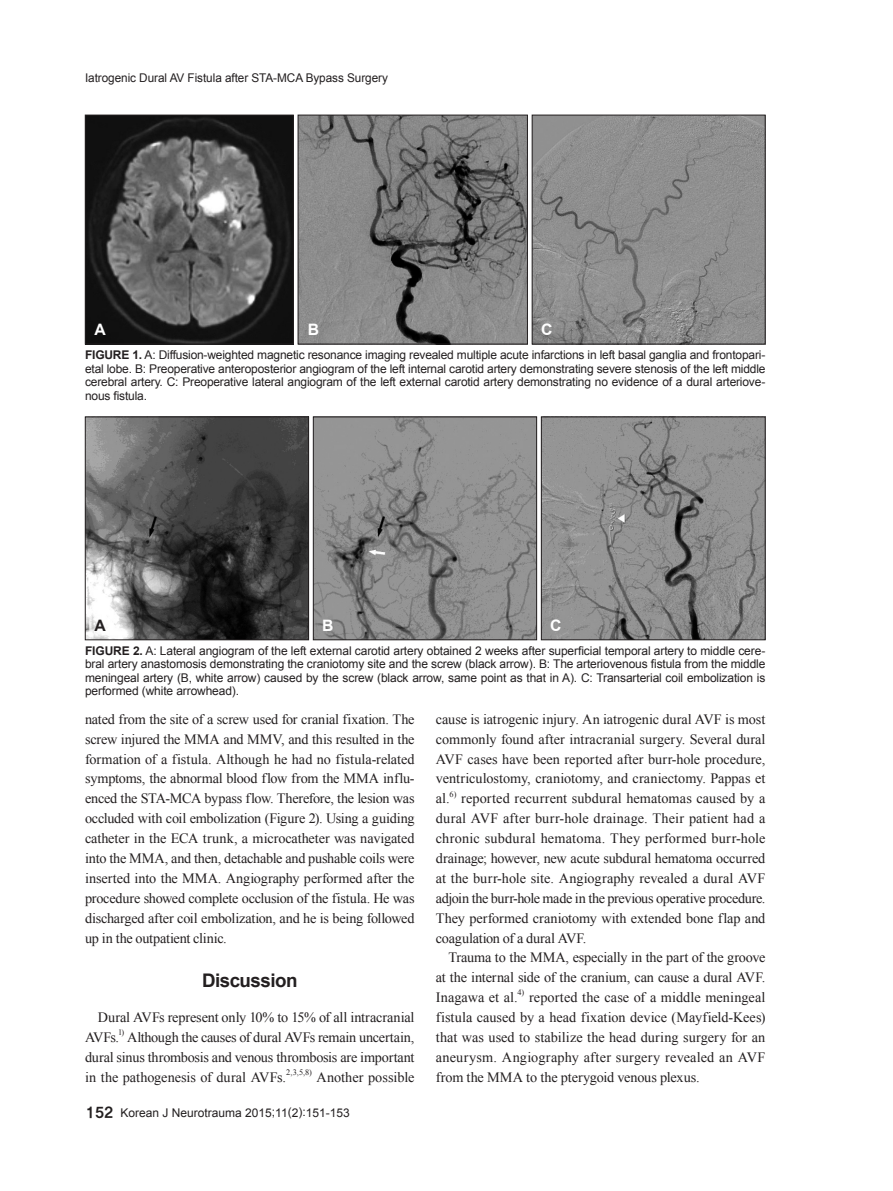
<style>
.page{position:relative;width:893px;height:1191px;background:#fff}
.page>*{position:absolute;margin:0;border:0;box-sizing:border-box;transform-origin:0 0}
.큰제목{font:700 18.75px "Arial";letter-spacing:-.025em;color:#231f20}
.t1{font:700 15.75px "Arial";color:#fff}
.t2{font:700 15.75px "Arial";color:#231f20}
.본문{font:14.25px/19.8px "Times New Roman";letter-spacing:-.01em;color:#231f20;text-align:justify}
.그림제목{font:12px/13.5px "Arial";letter-spacing:-.01em;color:#231f20;text-align:justify}
.본문-2{font:8.25px "Times New Roman";color:#231f20}
.s1{font-weight:700}
.s2{font-family:"Korean GD";font-weight:800;font-size:15px}
</style>
<div class="page">
<img style="left:87px;top:117px;width:205px;height:225px">
<div style="left:85px;top:115px;width:209px;height:229px;border:1px solid #231f20"></div>
<img style="left:300px;top:117px;width:226px;height:225px">
<div style="left:298px;top:115px;width:230px;height:229px;border:1px solid #231f20"></div>
<img style="left:534px;top:117px;width:229px;height:225px">
<div style="left:532px;top:115px;width:233px;height:229px;border:1px solid #231f20"></div>
<img style="left:87px;top:419px;width:220px;height:219px">
<div style="left:85px;top:417px;width:224px;height:223px;border:1px solid #231f20"></div>
<img style="left:315px;top:419px;width:220px;height:219px">
<div style="left:313px;top:417px;width:224px;height:223px;border:1px solid #231f20"></div>
<img style="left:543px;top:419px;width:220px;height:219px">
<div style="left:541px;top:417px;width:224px;height:223px;border:1px solid #231f20"></div>
<p class="그림제목" style="left:85px;top:71px;width:304px">Iatrogenic Dural AV Fistula after STA-MCA Bypass Surgery</p>
<p class="t1" style="left:95px;top:319px;width:13px">A</p>
<p class="t1" style="left:308px;top:319px;width:13px">B</p>
<p class="t1" style="left:541px;top:319px;width:13px">C</p>
<p class="그림제목" style="left:85px;top:348px;width:682px"><span class="s1">FIGURE 1.</span> A: Diffusion-weighted magnetic resonance imaging revealed multiple acute infarctions in left basal ganglia and frontopari&shy;etal lobe. B: Preoperative anteroposterior angiogram of the left internal carotid artery demonstrating severe stenosis of the left middle cerebral artery. C: Preoperative lateral angiogram of the left external carotid artery demonstrating no evidence of a dural arteriove&shy;nous fistula.</p>
<p class="t2" style="left:95px;top:615px;width:13px">A</p>
<p class="t1" style="left:322px;top:615px;width:13px">B</p>
<p class="t1" style="left:550px;top:615px;width:13px">C</p>
<p class="그림제목" style="left:85px;top:644px;width:682px"><span class="s1">FIGURE 2.</span> A: Lateral angiogram of the left external carotid artery obtained 2 weeks after superficial temporal artery to middle cere&shy;bral artery anastomosis demonstrating the craniotomy site and the screw (black arrow). B: The arteriovenous fistula from the middle meningeal artery (B, white arrow) caused by the screw (black arrow, same point as that in A). C: Transarterial coil embolization is performed (white arrowhead).</p>
<p class="본문" style="left:85px;top:709px;width:331px">nated from the site of a screw used for cranial fixation. The screw injured the MMA and MMV, and this resulted in the formation of a fistula. Although he had no fistula-related symptoms, the abnormal blood flow from the MMA influ&shy;enced the STA-MCA bypass flow. Therefore, the lesion was occluded with coil embolization (Figure 2). Using a guiding catheter in the ECA trunk, a microcatheter was navigated into the MMA, and then, detachable and pushable coils were inserted into the MMA. Angiography performed after the procedure showed complete occlusion of the fistula. He was discharged after coil embolization, and he is being followed up in the outpatient clinic.</p>
<p class="큰제목" style="left:202px;top:967px;width:97px">Discussion</p>
<p class="본문" style="left:85px;top:1007px;width:331px;text-indent:13px">Dural AVFs represent only 10% to 15% of all intracranial<br>AVFs.</p>
<p class="본문-2" style="left:118px;top:1027px;width:8px">1)</p>
<p class="본문" style="left:85px;top:1027px;width:331px;text-indent:42px">Although the causes of dural AVFs remain uncertain, dural sinus thrombosis and venous thrombosis are important in the pathogenesis of dural AVFs.</p>
<p class="본문-2" style="left:286px;top:1066px;width:27px">2,3,5,8)</p>
<p class="본문" style="left:317px;top:1066px;width:100px">Another possible</p>
<p class="그림제목" style="left:85px;top:1106px;width:266px"><span class="s2">152</span> Korean J Neurotrauma 2015;11(2):151-153</p>
<p class="본문" style="left:436px;top:709px;width:331px">cause is iatrogenic injury. An iatrogenic dural AVF is most commonly found after intracranial surgery. Several dural AVF cases have been reported after burr-hole procedure, ventriculostomy, craniotomy, and craniectomy. Pappas et al.</p>
<p class="본문-2" style="left:449px;top:788px;width:9px">6)</p>
<p class="본문" style="left:436px;top:788px;width:331px;text-indent:25px">reported recurrent subdural hematomas caused by a dural AVF after burr-hole drainage. Their patient had a chronic subdural hematoma. They performed burr-hole drainage; however, new acute subdural hematoma occurred at the burr-hole site. Angiography revealed a dural AVF adjoin the burr-hole made in the previous operative procedure.<br>They performed craniotomy with extended bone flap and coagulation of a dural AVF.</p>
<p class="본문" style="left:436px;top:947px;width:331px;text-indent:13px">Trauma to the MMA, especially in the part of the groove at the internal side of the cranium, can cause a dural AVF.<br>Inagawa et al.</p>
<p class="본문-2" style="left:518px;top:987px;width:8px">4)</p>
<p class="본문" style="left:436px;top:987px;width:331px;text-indent:93px">reported the case of a middle meningeal fistula caused by a head fixation device (Mayfield-Kees) that was used to stabilize the head during surgery for an aneurysm. Angiography after surgery revealed an AVF from the MMA to the pterygoid venous plexus.</p>
</div>
